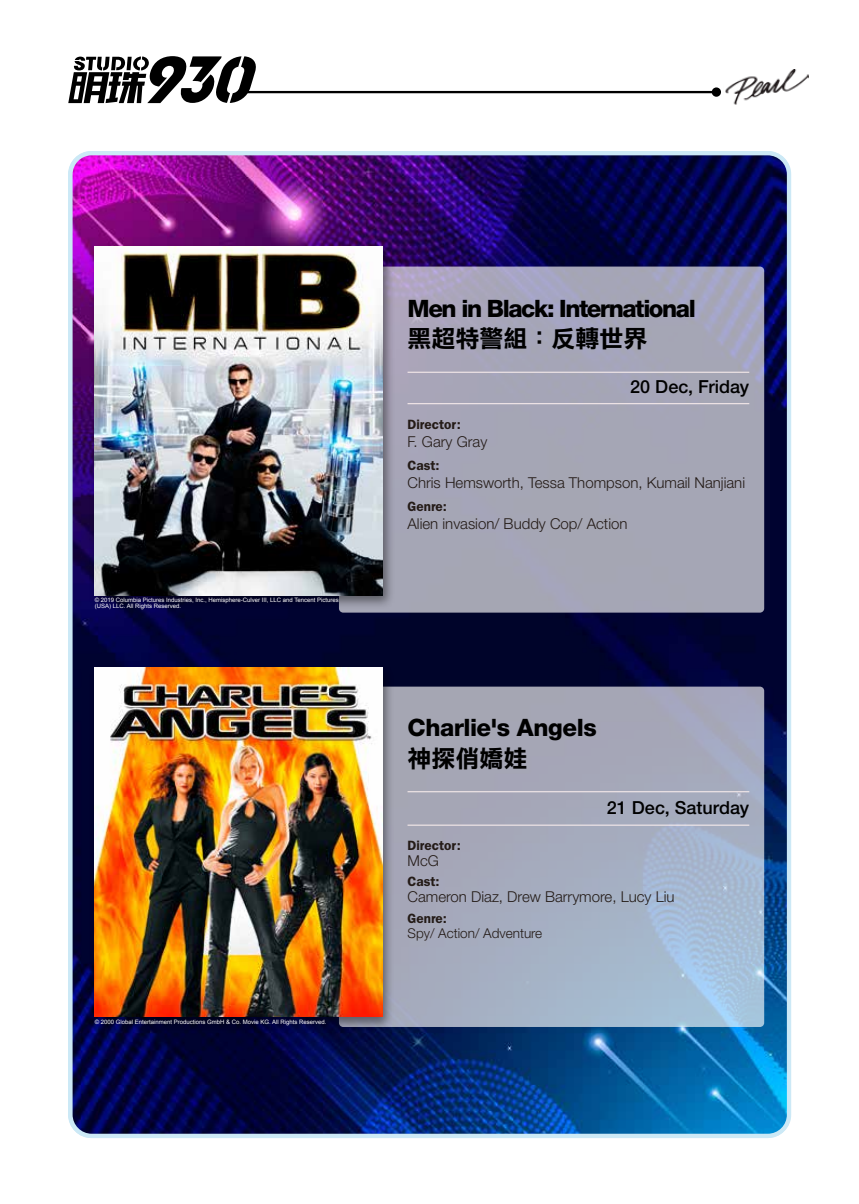
<style>
.page{position:relative;width:859px;height:1204px;background:#fff}
.page>*{position:absolute;margin:0;border:0;box-sizing:border-box;transform-origin:0 0}
.t1{font:800 24px "Helvetica Neue LT Std";letter-spacing:-.055em;color:#000}
.t2{font:24px "DF Li Hei Std W7";color:#000}
.t3{font:800 24px "Helvetica Neue LT Std";letter-spacing:-.02em;color:#000}
.t4{font:500 18px "Helvetica Neue LT Std";color:#000}
.t5{font:300 15px "Helvetica Neue LT Std";color:#241b17}
.t6{font:600 13.5px "ITC Franklin Gothic Std";color:#241b17}
.t7{font:300 13.5px "Helvetica Neue LT Std";color:#241b17}
.t8{font:6px/6px "Arial";color:#fff}
</style>
<div class="page">
<hr style="left:243px;top:91px;width:473px;height:2px;background:#000">
<div style="left:712px;top:87px;width:9px;height:10px;background:#000;border-radius:50%"></div>
<img style="left:725px;top:70px;width:84px;height:35px">
<svg style="left:68px;top:56px;width:190px;height:47px"></svg>
<img style="left:73px;top:156px;width:715px;height:979px">
<div style="left:68px;top:151px;width:723px;height:986px;border:4px solid #cce9f6;border-radius:21px"></div>
<div style="left:339px;top:266px;width:425px;height:346px;background:#a5a6b5;border-radius:4px"></div>
<hr style="left:407px;top:403px;width:342px;height:1px;background:#fef1f0">
<hr style="left:407px;top:372px;width:342px;height:1px;background:#fef1f0">
<div style="left:89px;top:243px;width:306px;height:367px;background:#000;opacity:.45"></div>
<img style="left:95px;top:247px;width:287px;height:348px">
<svg style="left:339px;top:686px;width:425px;height:340px;background:#a5adc0"></svg>
<hr style="left:407px;top:824px;width:342px;height:1px;background:#fef1f0">
<hr style="left:407px;top:791px;width:342px;height:1px;background:#fef1f0">
<div style="left:89px;top:664px;width:306px;height:367px;background:#000;opacity:.45"></div>
<img style="left:95px;top:667px;width:287px;height:349px">
<p class="t8" style="left:95px;top:597px;width:246px">© 2019 Columbia Pictures Industries, Inc., Hemisphere-Culver III, LLC and Tencent Pictures (USA) LLC. All Rights Reserved.</p>
<p class="t8" style="left:95px;top:1018px;width:233px">© 2000 Global Entertainment Productions GmbH &amp; Co. Movie KG. All Rights Reserved.</p>
<h1 class="t1" style="left:407px;top:294px;width:290px">Men in Black: International</h1>
<h1 class="t2" style="left:407px;top:325px;width:241px">黑超特警組：反轉世界</h1>
<h2 class="t4" style="left:630px;top:375px;width:121px">20 Dec, Friday</h2>
<h3 class="t6" style="left:407px;top:416px;width:55px">Director:</h3>
<h3 class="t5" style="left:407px;top:432px;width:81px">F. Gary Gray</h3>
<h3 class="t6" style="left:407px;top:457px;width:34px">Cast:</h3>
<h3 class="t5" style="left:407px;top:473px;width:339px">Chris Hemsworth, Tessa Thompson, Kumail Nanjiani</h3>
<h3 class="t6" style="left:407px;top:498px;width:41px">Genre:</h3>
<h3 class="t5" style="left:407px;top:514px;width:222px">Alien invasion/ Buddy Cop/ Action</h3>
<h1 class="t3" style="left:407px;top:713px;width:191px">Charlie's Angels</h1>
<h1 class="t2" style="left:407px;top:745px;width:121px">神探俏嬌娃</h1>
<h2 class="t4" style="left:607px;top:797px;width:144px">21 Dec, Saturday</h2>
<h3 class="t6" style="left:407px;top:837px;width:55px">Director:</h3>
<h3 class="t5" style="left:407px;top:851px;width:33px">McG</h3>
<h3 class="t6" style="left:407px;top:873px;width:34px">Cast:</h3>
<h3 class="t5" style="left:407px;top:887px;width:269px">Cameron Diaz, Drew Barrymore, Lucy Liu</h3>
<h3 class="t6" style="left:407px;top:909px;width:41px">Genre:</h3>
<h3 class="t7" style="left:407px;top:924px;width:136px">Spy/ Action/ Adventure</h3>
</div>
